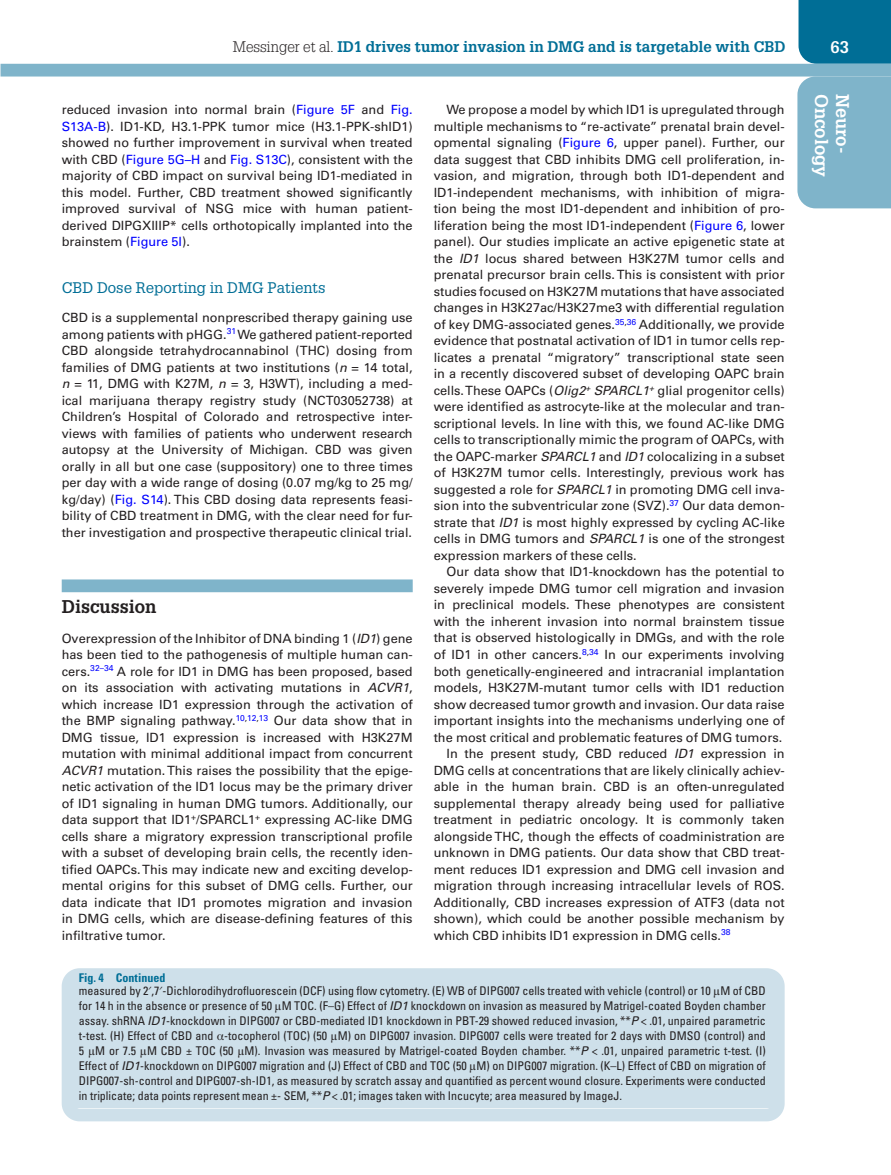
<style>
.page{position:relative;width:891px;height:1175px;background:#fff}
.page>*{position:absolute;margin:0;border:0;box-sizing:border-box;transform-origin:0 0}
.t1{font:700 18px "Glypha LT Std";color:#fff}
.t2{font:700 18px "Glypha LT Std";color:#231f20}
.t3{font:700 16.5px "Glypha LT Std";color:#fff}
.t4{font:700 15px "Glypha LT Std";color:#006e96}
.t5{font:15px "Glypha LT Std";color:#006e96}
.t6{font:12.75px/16.5px "Univers LT Std";color:#231f20;text-align:justify}
.t7{font:condensed 12px/15px "Univers LT Std";color:#231f20;text-align:justify}
.t8{font:700 condensed 12px "Univers LT Std";color:#006e96}
.s1{font-weight:300;color:#231f20}
.s2{color:#00f}
.s3{font-style:italic}
.s4{font-family:"Gandhari Unicode";font-stretch:normal}
.s5{font-style:italic;font-stretch:normal}
</style>
<div class="page">
<div style="left:799px;top:0;width:92px;height:64px;background:#006e96"></div>
<div style="left:1px;top:64px;width:890px;height:12px;background:#7fb4ca"></div>
<div style="left:797px;top:76px;width:94px;height:132px;background:#7fb4ca"></div>
<div style="left:62px;top:579px;width:351px;height:13px;background:#7fb4ca"></div>
<div style="left:70px;top:973px;width:706px;height:134px;background:#cee0ea"></div>
<div style="left:62px;top:968px;width:723px;height:153px;border:13px solid #cee0ea;border-radius:12px"></div>
<p class="t4" style="left:233px;top:37px;width:555px"><span class="s1">Messinger et al.</span> ID1 drives tumor invasion in DMG and is targetable with CBD</p>
<p class="t3" style="left:831px;top:37px;width:20px">63</p>
<h1 class="t1" style="left:833px;top:94px;width:85px;rotate:90deg">Oncology</h1>
<h1 class="t1" style="left:854px;top:94px;width:61px;rotate:90deg">Neuro-</h1>
<p class="t6" style="left:62px;top:102px;width:353px">reduced invasion into normal brain (<span class="s2">Figure 5F</span> and <span class="s2">Fig.<br>S13A-B</span>). ID1-KD, H3.1-PPK tumor mice (H3.1-PPK-shID1) showed no further improvement in survival when treated with CBD (<span class="s2">Figure 5G–H</span> and <span class="s2">Fig. S13C</span>), consistent with the majority of CBD impact on survival being ID1-mediated in this model. Further, CBD treatment showed significantly improved survival of NSG mice with human patient&shy;derived DIPGXIIIP* cells orthotopically implanted into the brainstem (<span class="s2">Figure 5I</span>).</p>
<p class="t5" style="left:62px;top:278px;width:265px">CBD Dose Reporting in DMG Patients</p>
<p class="t6" style="left:62px;top:309px;width:353px">CBD is a supplemental nonprescribed therapy gaining use among patients with pHGG.<sup>31</sup> We gathered patient-reported CBD alongside tetrahydrocannabinol (THC) dosing from families of DMG patients at two institutions (<span class="s3">n</span> = 14 total, <span class="s3">n</span> = 11, DMG with K27M, <span class="s3">n</span> = 3, H3WT), including a med&shy;ical marijuana therapy registry study (NCT03052738) at Children’s Hospital of Colorado and retrospective inter&shy;views with families of patients who underwent research autopsy at the University of Michigan. CBD was given orally in all but one case (suppository) one to three times per day with a wide range of dosing (0.07 mg/kg to 25 mg/ kg/day) (<span class="s2">Fig. S14</span>). This CBD dosing data represents feasi&shy;bility of CBD treatment in DMG, with the clear need for fur&shy;ther investigation and prospective therapeutic clinical trial.</p>
<p class="t6" style="left:434px;top:102px;width:353px;text-indent:13px">We propose a model by which ID1 is upregulated through multiple mechanisms to “re-activate” prenatal brain devel&shy;opmental signaling (<span class="s2">Figure 6</span>, upper panel). Further, our data suggest that CBD inhibits DMG cell proliferation, in&shy;vasion, and migration, through both ID1-dependent and ID1-independent mechanisms, with inhibition of migra&shy;tion being the most ID1-dependent and inhibition of pro&shy;liferation being the most ID1-independent (<span class="s2">Figure 6</span>, lower panel). Our studies implicate an active epigenetic state at the <span class="s3">ID1</span> locus shared between H3K27M tumor cells and prenatal precursor brain cells. This is consistent with prior studies focused on H3K27M mutations that have associated changes in H3K27ac/H3K27me3 with differential regulation of key DMG-associated genes.<sup>35</sup><sup>,</sup><sup>36</sup> Additionally, we provide evidence that postnatal activation of ID1 in tumor cells rep&shy;licates a prenatal “migratory” transcriptional state seen in a recently discovered subset of developing OAPC brain cells. These OAPCs (<span class="s3">Olig2</span><sup>+</sup> <span class="s3">SPARCL1</span><sup>+</sup> glial progenitor cells) were identified as astrocyte-like at the molecular and tran&shy;scriptional levels. In line with this, we found AC-like DMG cells to transcriptionally mimic the program of OAPCs, with the OAPC-marker <span class="s3">SPARCL1</span> and <span class="s3">ID1</span> colocalizing in a subset of H3K27M tumor cells. Interestingly, previous work has suggested a role for <span class="s3">SPARCL1</span> in promoting DMG cell inva&shy;sion into the subventricular zone (SVZ).<sup>37</sup> Our data demon&shy;strate that <span class="s3">ID1</span> is most highly expressed by cycling AC-like cells in DMG tumors and <span class="s3">SPARCL1</span> is one of the strongest expression markers of these cells.</p>
<p class="t6" style="left:446px;top:564px;width:340px">Our data show that ID1-knockdown has the potential to</p>
<p class="t6" style="left:434px;top:580px;width:353px">severely impede DMG tumor cell migration and invasion</p>
<p class="t6" style="left:434px;top:597px;width:353px">in preclinical models. These phenotypes are consistent</p>
<p class="t6" style="left:434px;top:613px;width:352px">with the inherent invasion into normal brainstem tissue</p>
<p class="t6" style="left:434px;top:630px;width:352px">that is observed histologically in DMGs, and with the role</p>
<p class="t6" style="left:434px;top:646px;width:353px">of ID1 in other cancers.<sup>8</sup><sup>,</sup><sup>34</sup> In our experiments involving</p>
<p class="t6" style="left:434px;top:663px;width:353px">both genetically-engineered and intracranial implantation</p>
<p class="t6" style="left:434px;top:679px;width:353px">models, H3K27M-mutant tumor cells with ID1 reduction</p>
<p class="t6" style="left:434px;top:696px;width:352px">show decreased tumor growth and invasion. Our data raise</p>
<p class="t6" style="left:434px;top:712px;width:353px">important insights into the mechanisms underlying one of</p>
<p class="t6" style="left:434px;top:729px;width:350px">the most critical and problematic features of DMG tumors.</p>
<p class="t6" style="left:446px;top:745px;width:340px">In the present study, CBD reduced <span class="s3">ID1</span> expression in</p>
<p class="t6" style="left:434px;top:762px;width:352px">DMG cells at concentrations that are likely clinically achiev-</p>
<p class="t6" style="left:434px;top:778px;width:353px">able in the human brain. CBD is an often-unregulated</p>
<p class="t6" style="left:434px;top:795px;width:352px">supplemental therapy already being used for palliative</p>
<p class="t6" style="left:434px;top:811px;width:352px">treatment in pediatric oncology. It is commonly taken</p>
<p class="t6" style="left:434px;top:828px;width:353px">alongside THC, though the effects of coadministration are</p>
<p class="t6" style="left:434px;top:844px;width:353px">unknown in DMG patients. Our data show that CBD treat-</p>
<p class="t6" style="left:434px;top:861px;width:353px">ment reduces ID1 expression and DMG cell invasion and</p>
<p class="t6" style="left:434px;top:877px;width:352px">migration through increasing intracellular levels of ROS.</p>
<p class="t6" style="left:434px;top:894px;width:353px">Additionally, CBD increases expression of ATF3 (data not</p>
<p class="t6" style="left:434px;top:910px;width:352px">shown), which could be another possible mechanism by</p>
<p class="t6" style="left:434px;top:927px;width:298px">which CBD inhibits ID1 expression in DMG cells.<sup>38</sup></p>
<h1 class="t2" style="left:62px;top:595px;width:96px">Discussion</h1>
<p class="t6" style="left:62px;top:630px;width:353px">Overexpression of the Inhibitor of DNA binding 1 (<span class="s3">ID1</span>) gene has been tied to the pathogenesis of multiple human can&shy;cers.<sup>32–34</sup> A role for ID1 in DMG has been proposed, based on its association with activating mutations in <span class="s3">ACVR1</span>, which increase ID1 expression through the activation of the BMP signaling pathway.<sup>10</sup><sup>,</sup><sup>12</sup><sup>,</sup><sup>13</sup> Our data show that in DMG tissue, ID1 expression is increased with H3K27M mutation with minimal additional impact from concurrent <span class="s3">ACVR1</span> mutation. This raises the possibility that the epige&shy;netic activation of the ID1 locus may be the primary driver of ID1 signaling in human DMG tumors. Additionally, our data support that ID1<sup>+</sup>/SPARCL1<sup>+</sup> expressing AC-like DMG cells share a migratory expression transcriptional profile with a subset of developing brain cells, the recently iden&shy;tified OAPCs. This may indicate new and exciting develop&shy;mental origins for this subset of DMG cells. Further, our data indicate that ID1 promotes migration and invasion in DMG cells, which are disease-defining features of this infiltrative tumor.</p>
<p class="t8" style="left:79px;top:970px;width:88px">Fig. 4 Continued</p>
<p class="t7" style="left:79px;top:983px;width:689px">measured by 2<span class="s4">′</span>,7<span class="s4">′</span>-Dichlorodihydrofluorescein (DCF) using flow cytometry. (E) WB of DIPG007 cells treated with vehicle (control) or 10 <span class="s4">μ</span>M of CBD for 14 h in the absence or presence of 50 <span class="s4">μ</span>M TOC. (F–G) Effect of <span class="s5">ID1</span> knockdown on invasion as measured by Matrigel-coated Boyden chamber assay. shRNA <span class="s5">ID1</span>-knockdown in DIPG007 or CBD-mediated ID1 knockdown in PBT-29 showed reduced invasion, **<span class="s5">P</span> &lt; .01, unpaired parametric t-test. (H) Effect of CBD and <span class="s4">α</span>-tocopherol (TOC) (50 <span class="s4">μ</span>M) on DIPG007 invasion. DIPG007 cells were treated for 2 days with DMSO (control) and 5 <span class="s4">μ</span>M or 7.5 <span class="s4">μ</span>M CBD ± TOC (50 <span class="s4">μ</span>M). Invasion was measured by Matrigel-coated Boyden chamber. **<span class="s5">P</span> &lt; .01, unpaired parametric t-test. (I)<br>Effect of <span class="s5">ID1</span>-knockdown on DIPG007 migration and (J) Effect of CBD and TOC (50 <span class="s4">μ</span>M) on DIPG007 migration. (K–L) Effect of CBD on migration of DIPG007-sh-control and DIPG007-sh-ID1, as measured by scratch assay and quantified as percent wound closure. Experiments were conducted in triplicate; data points represent mean ±- SEM, **<span class="s5">P</span> &lt; .01; images taken with Incucyte; area measured by ImageJ.</p>
</div>
